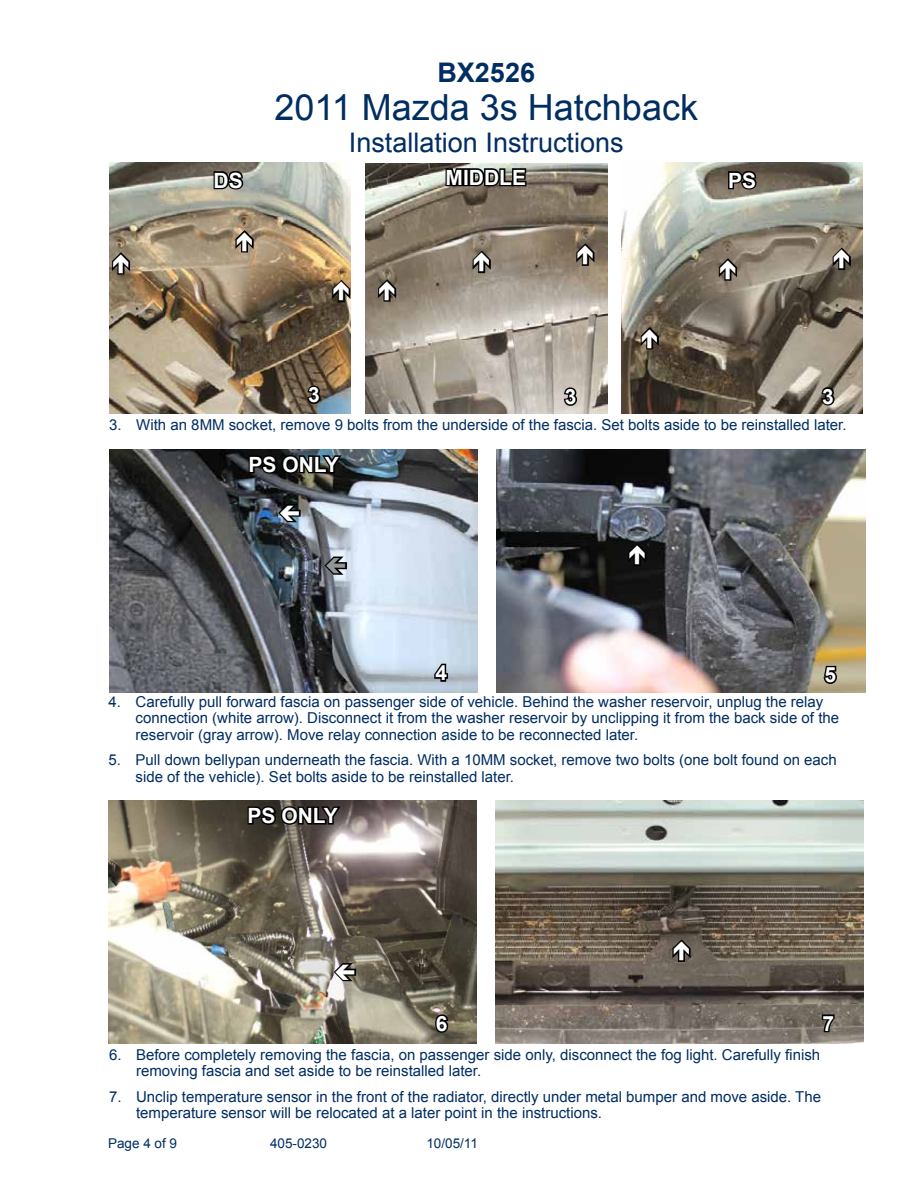
<style>
.page{position:relative;width:918px;height:1188px;background:#fff}
.page>*{position:absolute;margin:0;border:0;box-sizing:border-box;transform-origin:0 0}
.t1{font:36px "Arial";color:#002d62}
.t2{font:27px "Arial";color:#002d62}
.t3{font:700 27px "Arial";color:#002d62}
.t4{font:700 21px "Arial";color:#fff}
.t5{font:15px/16.5px "Arial";color:#002d62}
.t6{font:13.5px "Arial";color:#002d62}
</style>
<div class="page">
<img style="left:109px;top:162px;width:241px;height:252px">
<img style="left:621px;top:162px;width:242px;height:252px">
<img style="left:366px;top:164px;width:241px;height:250px">
<svg style="left:212px;top:169px;width:34px;height:22px"></svg>
<svg style="left:727px;top:169px;width:32px;height:22px"></svg>
<svg style="left:444px;top:163px;width:84px;height:29px;background:#4c4a43"></svg>
<svg style="left:306px;top:383px;width:17px;height:23px"></svg>
<svg style="left:562px;top:385px;width:17px;height:22px"></svg>
<svg style="left:820px;top:385px;width:17px;height:22px"></svg>
<img style="left:109px;top:449px;width:368px;height:243px">
<img style="left:496px;top:449px;width:369px;height:243px">
<svg style="left:433px;top:660px;width:17px;height:23px"></svg>
<svg style="left:822px;top:664px;width:17px;height:22px"></svg>
<img style="left:108px;top:801px;width:369px;height:243px">
<img style="left:495px;top:801px;width:369px;height:243px">
<svg style="left:247px;top:452px;width:97px;height:26px;background:#1c1f1f"></svg>
<svg style="left:433px;top:1013px;width:18px;height:22px"></svg>
<svg style="left:820px;top:1013px;width:16px;height:21px"></svg>
<svg style="left:246px;top:803px;width:97px;height:26px;background:#272320"></svg>
<svg style="left:179px;top:315px;width:28px;height:31px"></svg>
<svg style="left:110px;top:350px;width:28px;height:32px"></svg>
<svg style="left:233px;top:228px;width:22px;height:26px"></svg>
<svg style="left:330px;top:278px;width:21px;height:26px"></svg>
<svg style="left:109px;top:250px;width:23px;height:26px"></svg>
<svg style="left:625px;top:541px;width:23px;height:26px"></svg>
<svg style="left:670px;top:937px;width:22px;height:26px"></svg>
<svg style="left:276px;top:502px;width:26px;height:23px"></svg>
<svg style="left:638px;top:325px;width:22px;height:26px"></svg>
<svg style="left:470px;top:249px;width:22px;height:26px"></svg>
<svg style="left:574px;top:241px;width:22px;height:26px"></svg>
<svg style="left:375px;top:269px;width:50px;height:34px;background:#6f6455"></svg>
<svg style="left:830px;top:245px;width:22px;height:27px"></svg>
<svg style="left:716px;top:256px;width:23px;height:26px"></svg>
<svg style="left:322px;top:554px;width:26px;height:22px"></svg>
<svg style="left:332px;top:962px;width:26px;height:22px"></svg>
<h2 class="t3" style="left:437px;top:55px;width:99px">BX2526</h2>
<h1 class="t1" style="left:274px;top:83px;width:425px">2011 Mazda 3s Hatchback</h1>
<h2 class="t2" style="left:349px;top:125px;width:276px">Installation Instructions</h2>
<h3 class="t4" style="left:214px;top:167px;width:31px">DS</h3>
<h3 class="t4" style="left:446px;top:164px;width:82px">MIDDLE</h3>
<h3 class="t4" style="left:728px;top:167px;width:30px">PS</h3>
<h3 class="t4" style="left:308px;top:381px;width:13px">3</h3>
<h3 class="t4" style="left:565px;top:383px;width:13px">3</h3>
<h3 class="t4" style="left:822px;top:383px;width:13px">3</h3>
<p class="t5" style="left:109px;top:417px;width:739px">3. With an 8MM socket, remove 9 bolts from the underside of the fascia. Set bolts aside to be reinstalled later.</p>
<h3 class="t4" style="left:249px;top:451px;width:92px">PS ONLY</h3>
<h3 class="t4" style="left:435px;top:659px;width:13px">4</h3>
<h3 class="t4" style="left:824px;top:661px;width:13px">5</h3>
<p class="t5" style="left:136px;top:694px;width:705px;text-indent:-27px">4. Carefully pull forward fascia on passenger side of vehicle. Behind the washer reservoir, unplug the relay connection (white arrow). Disconnect it from the washer reservoir by unclipping it from the back side of the reservoir (gray arrow). Move relay connection aside to be reconnected later.</p>
<p class="t5" style="left:136px;top:752px;width:703px;text-indent:-27px">5. Pull down bellypan underneath the fascia. With a 10MM socket, remove two bolts (one bolt found on each side of the vehicle). Set bolts aside to be reinstalled later.</p>
<h3 class="t4" style="left:248px;top:802px;width:92px">PS ONLY</h3>
<h3 class="t4" style="left:436px;top:1010px;width:13px">6</h3>
<h3 class="t4" style="left:822px;top:1010px;width:13px">7</h3>
<p class="t5" style="left:136px;top:1046px;width:686px;text-indent:-27px">6. Before completely removing the fascia, on passenger side only, disconnect the fog light. Carefully finish removing fascia and set aside to be reinstalled later.</p>
<p class="t5" style="left:136px;top:1088px;width:687px;text-indent:-27px">7. Unclip temperature sensor in the front of the radiator, directly under metal bumper and move aside. The temperature sensor will be relocated at a later point in the instructions.</p>
<p class="t6" style="left:108px;top:1135px;width:71px">Page 4 of 9</p>
<p class="t6" style="left:270px;top:1135px;width:59px">405-0230</p>
<p class="t6" style="left:426px;top:1135px;width:53px">10/05/11</p>
</div>
